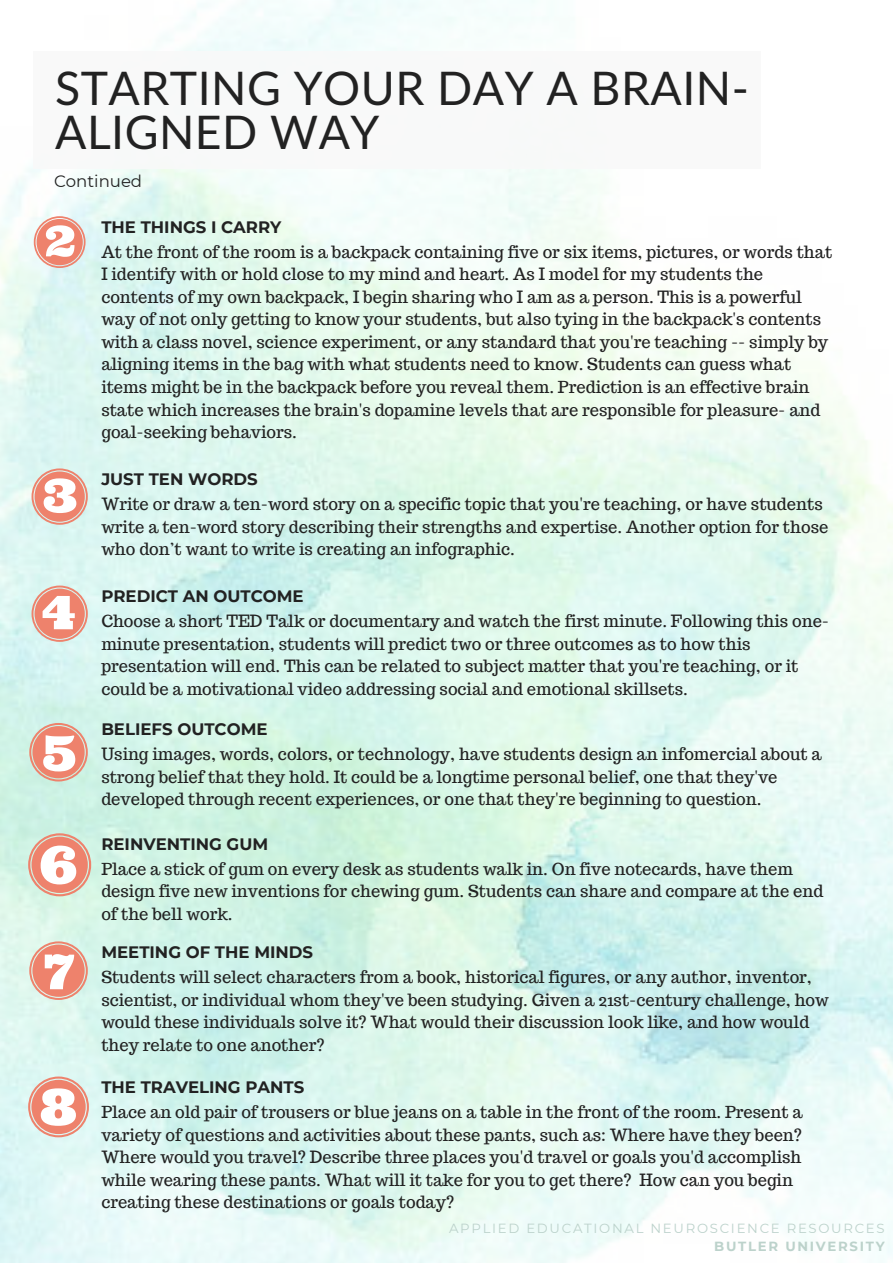
<style>
.page{position:relative;width:893px;height:1263px;background:#fff}
.page>*{position:absolute;margin:0;border:0;box-sizing:border-box;transform-origin:0 0}
.t1{font:46.35px/44px "Lato Latin";letter-spacing:.01em;color:#222}
.t2{font:16.5px/22.5px "Trocchi";color:#222}
.t3{font:700 16.5px "Montserrat";color:#222}
.t4{font:16.5px "Montserrat";color:#222}
.t5{font:13.2px "Montserrat";letter-spacing:.13em;color:#bcd2cb}
.t6{font:700 13.2px "Montserrat";letter-spacing:.13em;color:#bcd2cb}
</style>
<div class="page">
<div style="left:34px;top:52px;width:727px;height:117px;background:#f9f9f9"></div>
<svg style="left:34px;top:216px;width:52px;height:52px"></svg>
<svg style="left:32px;top:468px;width:56px;height:57px"></svg>
<svg style="left:32px;top:585px;width:56px;height:57px"></svg>
<svg style="left:29px;top:723px;width:59px;height:58px"></svg>
<svg style="left:28px;top:833px;width:63px;height:63px"></svg>
<svg style="left:29px;top:941px;width:59px;height:59px"></svg>
<svg style="left:28px;top:1076px;width:61px;height:61px"></svg>
<h1 class="t1" style="left:55px;top:65px;width:695px">STARTING YOUR DAY A BRAIN-<br>ALIGNED WAY</h1>
<p class="t4" style="left:54px;top:171px;width:90px">Continued</p>
<p class="t3" style="left:101px;top:217px;width:182px">THE THINGS I CARRY</p>
<p class="t2" style="left:101px;top:241px;width:732px">At the front of the room is a backpack containing five or six items, pictures, or words that I identify with or hold close to my mind and heart. As I model for my students the contents of my own backpack, I begin sharing who I am as a person. This is a powerful way of not only getting to know your students, but also tying in the backpack's contents with a class novel, science experiment, or any standard that you're teaching -- simply by aligning items in the bag with what students need to know. Students can guess what items might be in the backpack before you reveal them. Prediction is an effective brain state which increases the brain's dopamine levels that are responsible for pleasure- and goal-seeking behaviors.</p>
<p class="t3" style="left:101px;top:469px;width:158px">JUST TEN WORDS</p>
<p class="t2" style="left:101px;top:493px;width:728px">Write or draw a ten-word story on a specific topic that you're teaching, or have students write a ten-word story describing their strengths and expertise. Another option for those who don’t want to write is creating an infographic.</p>
<p class="t3" style="left:101px;top:586px;width:204px">PREDICT AN OUTCOME</p>
<p class="t2" style="left:101px;top:610px;width:729px">Choose a short TED Talk or documentary and watch the first minute. Following this one&shy;minute presentation, students will predict two or three outcomes as to how this presentation will end. This can be related to subject matter that you're teaching, or it could be a motivational video addressing social and emotional skillsets.</p>
<p class="t3" style="left:101px;top:719px;width:168px">BELIEFS OUTCOME</p>
<p class="t2" style="left:101px;top:743px;width:722px">Using images, words, colors, or technology, have students design an infomercial about a strong belief that they hold. It could be a longtime personal belief, one that they've developed through recent experiences, or one that they're beginning to question.</p>
<p class="t3" style="left:101px;top:834px;width:168px">REINVENTING GUM</p>
<p class="t2" style="left:101px;top:858px;width:723px">Place a stick of gum on every desk as students walk in. On five notecards, have them design five new inventions for chewing gum. Students can share and compare at the end of the bell work.</p>
<p class="t3" style="left:101px;top:942px;width:213px">MEETING OF THE MINDS</p>
<p class="t2" style="left:101px;top:966px;width:729px">Students will select characters from a book, historical figures, or any author, inventor, scientist, or individual whom they've been studying. Given a 21st-century challenge, how would these individuals solve it? What would their discussion look like, and how would they relate to one another?</p>
<p class="t3" style="left:101px;top:1077px;width:204px">THE TRAVELING PANTS</p>
<p class="t2" style="left:101px;top:1101px;width:703px">Place an old pair of trousers or blue jeans on a table in the front of the room. Present a variety of questions and activities about these pants, such as: Where have they been?<br>Where would you travel? Describe three places you'd travel or goals you'd accomplish while wearing these pants. What will it take for you to get there? How can you begin creating these destinations or goals today?</p>
<p class="t5" style="left:449px;top:1220px;width:437px">APPLIED EDUCATIONAL NEUROSCIENCE RESOURCES</p>
<p class="t6" style="left:714px;top:1238px;width:172px">BUTLER UNIVERSITY</p>
</div>
